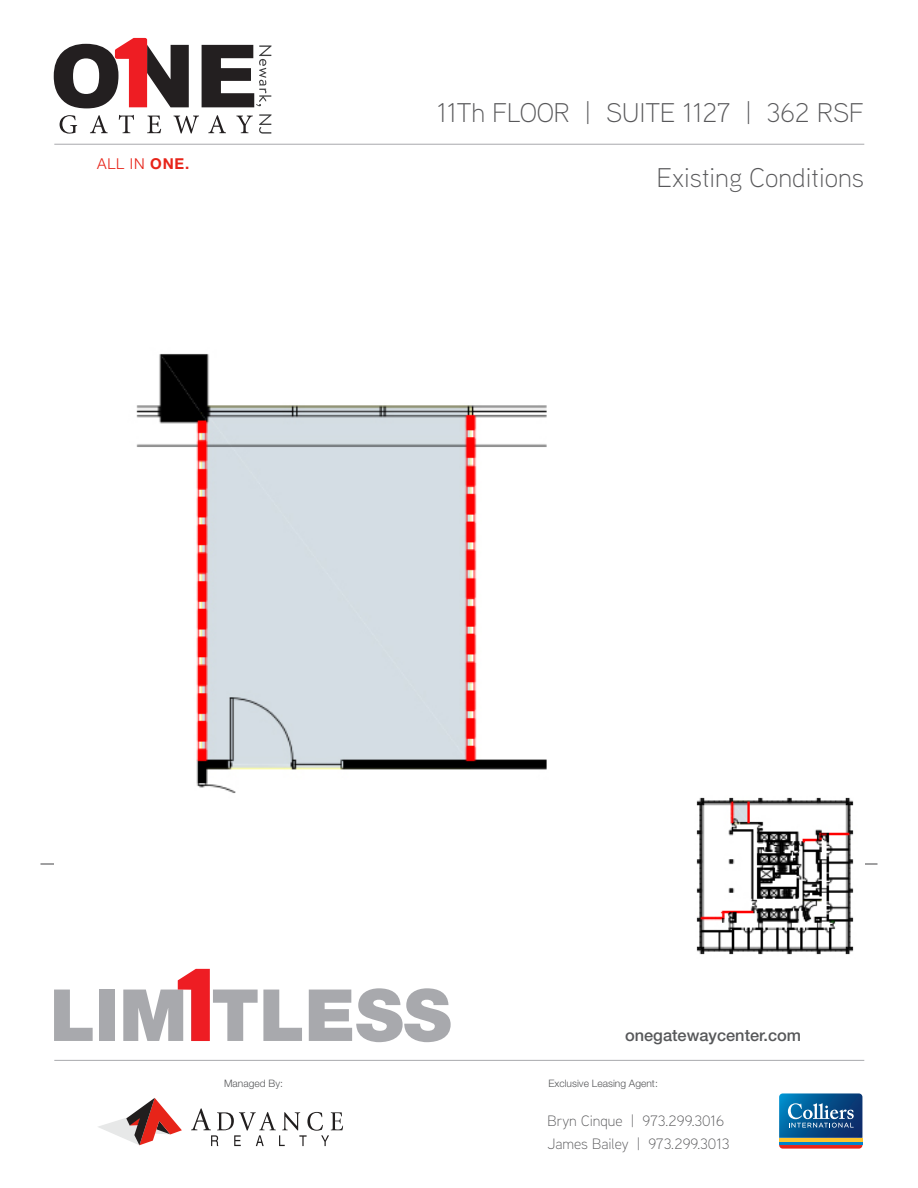
<style>
.page{position:relative;width:918px;height:1188px;background:#fff}
.page>*{position:absolute;margin:0;border:0;box-sizing:border-box;transform-origin:0 0}
.t1{font:900 72px "Helvetica Neue CE";color:#a8a9ad}
.t2{font:300 27px "Aaux Next";color:#58585a}
.t3{font:500 16.35px "Helvetica Neue CE";color:#57585a}
.t4{font:300 15px/22.5px "Aaux Next";color:#58585a}
.t5{font:300 15px "Helvetica Neue CE";color:#e72419}
.t6{font:300 10.2px "Helvetica Neue CE";color:#57585a}
.s1{font-weight:700}
</style>
<div class="page">
<svg style="left:178px;top:969px;width:32px;height:72px"></svg>
<svg style="left:54px;top:38px;width:218px;height:96px"></svg>
<hr style="left:54px;top:1060px;width:810px;height:1px;background:#a8a9ad">
<hr style="left:54px;top:144px;width:810px;height:1px;background:#a8a9ad">
<svg style="left:98px;top:1098px;width:84px;height:47px"></svg>
<svg style="left:191px;top:1108px;width:152px;height:38px"></svg>
<hr style="left:40px;top:863px;width:838px;height:2px;background:#58585a">
<div style="left:54px;top:851px;width:810px;height:30px;background:#fff"></div>
<svg style="left:779px;top:1093px;width:84px;height:56px;background:#416d8f"></svg>
<img style="left:136px;top:353px;width:411px;height:440px">
<img style="left:696px;top:797px;width:158px;height:158px">
<p class="t5" style="left:97px;top:155px;width:93px">ALL IN <span class="s1">ONE.</span></p>
<p class="t2" style="left:437px;top:95px;width:428px">11Th FLOOR | SUITE 1127 | 362 RSF</p>
<p class="t2" style="left:657px;top:160px;width:209px">Existing Conditions</p>
<h1 class="t1" style="left:50px;top:971px;width:403px">LIMITLESS</h1>
<p class="t3" style="left:625px;top:1025px;width:178px">onegatewaycenter.com</p>
<p class="t6" style="left:224px;top:1077px;width:60px">Managed By:</p>
<p class="t6" style="left:548px;top:1077px;width:111px">Exclusive Leasing Agent:</p>
<p class="t4" style="left:548px;top:1109px;width:184px">Bryn Cinque | 973.299.3016<br>James Bailey | 973.299.3013</p>
</div>
